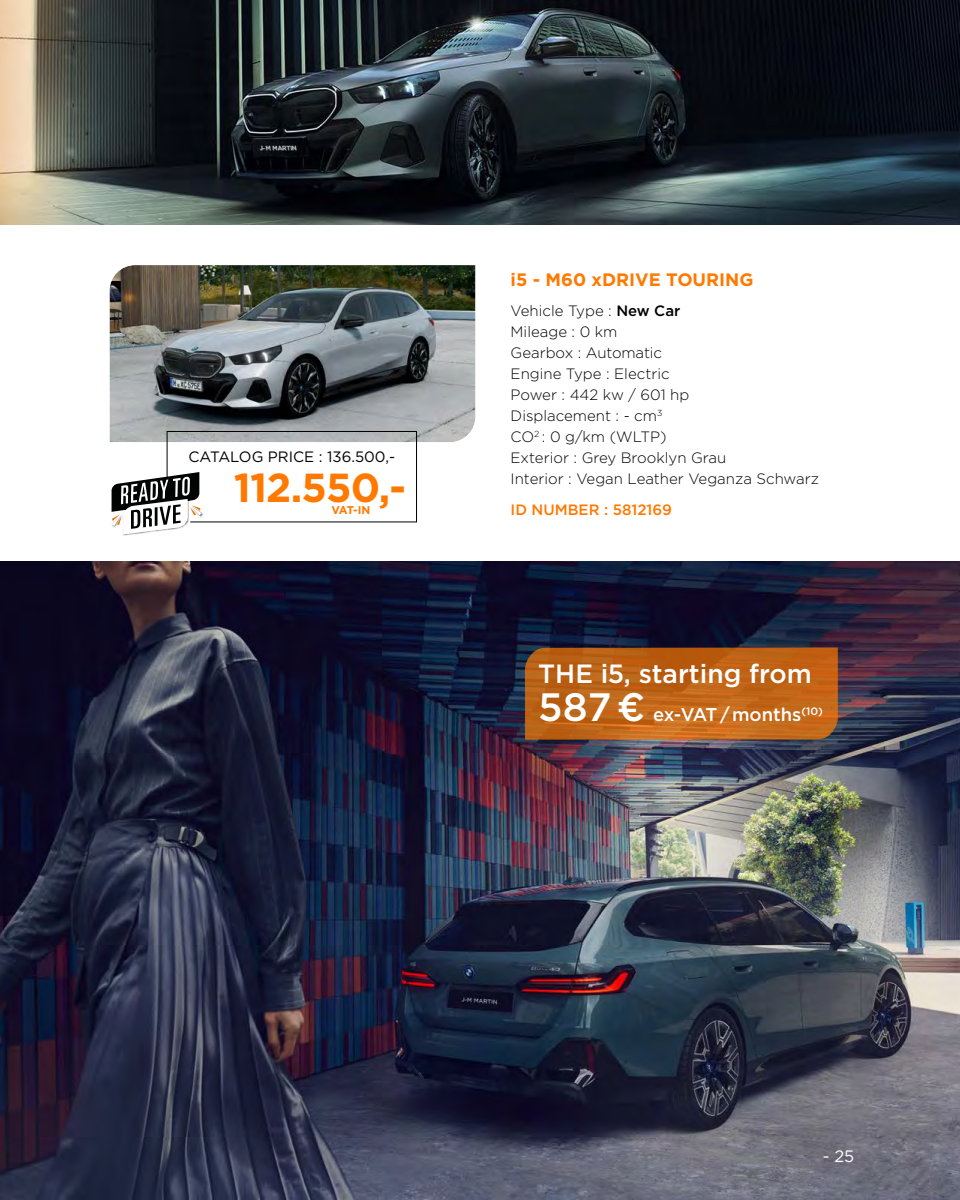
<style>
.page{position:relative;width:960px;height:1200px;background:#fff}
.page>*{position:absolute;margin:0;border:0;box-sizing:border-box;transform-origin:0 0}
.t1{font:700 40.5px "Gotham";letter-spacing:-.02em;color:#ff7900}
.t2{font:500 26.4px "Gotham";color:#fff}
.t3{font:500 18.45px "Gotham";color:#fff}
.t4{font:700 18px "Gotham";color:#ff7900}
.t5{font:16.5px "Gotham";color:#fff}
.t6{font:300 15px/21px "Gotham";color:#000}
.t7{font:15px "Gotham";color:#000}
.t8{font:500 15px "Gotham";color:#ff7900}
.t9{font:700 11.25px "Gotham";color:#ff7900}
.s1{font-weight:500}
.s2{font-size:39.6px}
</style>
<div class="page">
<img style="left:109px;top:265px;width:367px;height:184px">
<div style="left:167px;top:431px;width:250px;height:91px;border:1px solid #000"></div>
<svg style="left:112px;top:471px;width:89px;height:65px"></svg>
<img style="left:0;top:0;width:960px;height:225px">
<img style="left:0;top:561px;width:960px;height:639px">
<svg style="left:525px;top:648px;width:313px;height:92px;background:#be6418"></svg>
<p class="t7" style="left:188px;top:447px;width:208px">CATALOG PRICE : 136.500,-</p>
<h1 class="t1" style="left:234px;top:460px;width:174px">112.550,-</h1>
<p class="t9" style="left:332px;top:502px;width:40px">VAT-IN</p>
<p class="t4" style="left:511px;top:268px;width:245px">i5 - M60 xDRIVE TOURING</p>
<p class="t6" style="left:511px;top:300px;width:310px">Vehicle Type : <span class="s1">New Car<br></span>Mileage : 0 km<br>Gearbox : Automatic<br>Engine Type : Electric<br>Power : 442 kw / 601 hp<br>Displacement : - cm<sup>3<br></sup>CO<sup>2</sup> : 0 g/km (WLTP)<br>Exterior : Grey Brooklyn Grau<br>Interior : Vegan Leather Veganza Schwarz</p>
<p class="t8" style="left:511px;top:500px;width:163px">ID NUMBER : 5812169</p>
<h2 class="t2" style="left:538px;top:656px;width:275px">THE i5, starting from</h2>
<p class="t3" style="left:538px;top:702px;width:286px"><span class="s2">587 €</span> ex-VAT / months<sup>(10)</sup></p>
<p class="t5" style="left:823px;top:1145px;width:33px">- 25</p>
</div>
